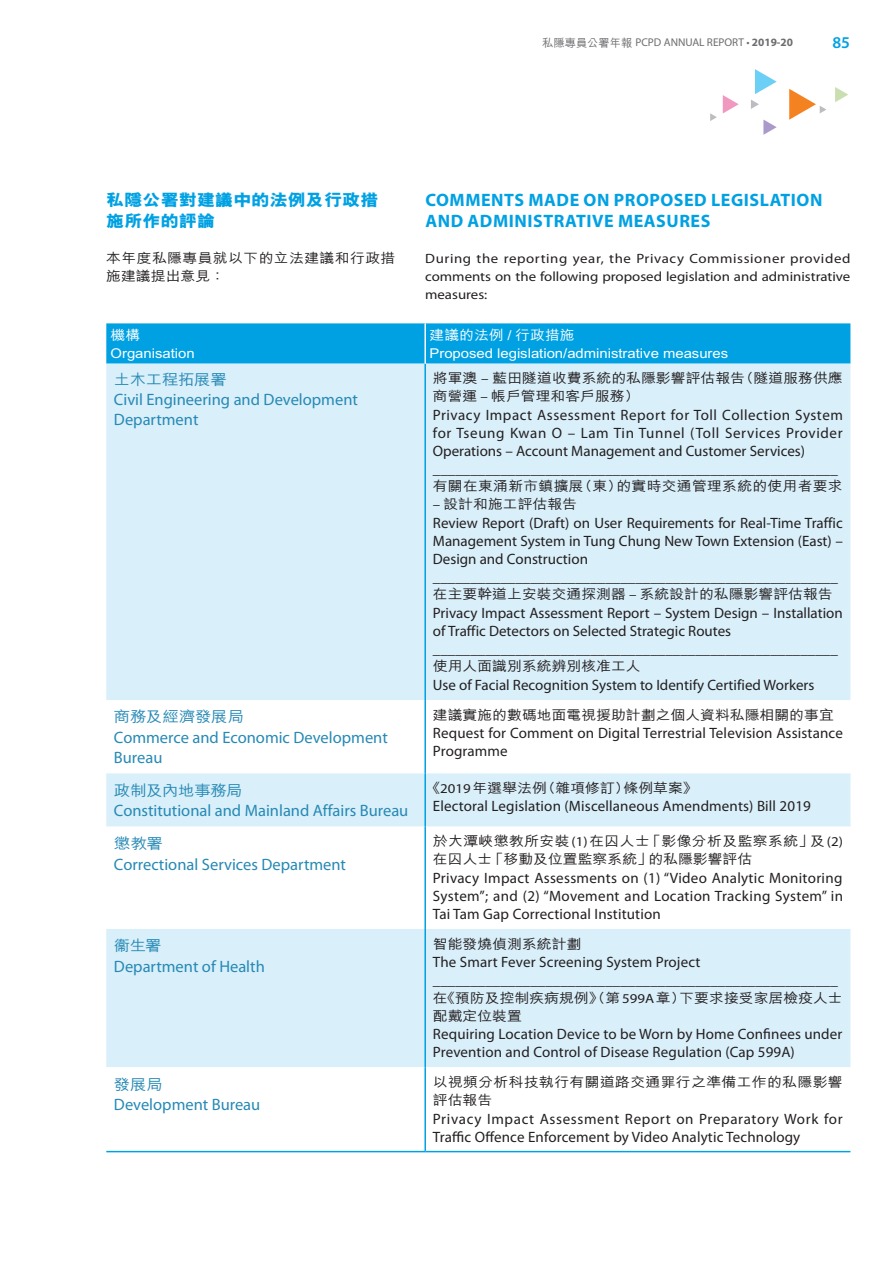
<style>
.page{position:relative;width:893px;height:1263px;background:#fff}
.page>*{position:absolute;margin:0;border:0;box-sizing:border-box;transform-origin:0 0}
.t1{font:700 18px/21px "Myriad Pro";letter-spacing:.03em;color:#00a1e3}
.t2{font:16.5px/19.8px "Myriad Pro";color:#2689b5}
.t3{font:800 16.5px/21px "M Hei HK";color:#00a1e3;scale:1.1 1}
.t4{font:600 16.5px "Myriad Pro";color:#00a1e3}
.t5{font:15px/18px "Myriad Pro";letter-spacing:.01em;color:#231f20}
.t6{font:15px/18px "Myriad Pro";letter-spacing:.035em;color:#231f20}
.t7{font:15px/18px "Myriad Pro";letter-spacing:.03em;color:#231f20}
.t8{font:500 15px "M Hei HK";letter-spacing:-.02em;color:#2689b5;scale:1.1 1}
.t9{font:500 13.5px/18px "M Hei HK";color:#231f20;scale:1.1 1}
.t10{font:13.5px/18px "Myriad Pro";color:#231f20;text-align:justify;scale:1.1 1}
.t11{font:500 13.5px/18px "M Hei HK";letter-spacing:.025em;color:#231f20;scale:1.1 1}
.t12{font:500 13.5px "M Hei HK";color:#fff;scale:1.1 1}
.t13{font:11.25px "Myriad Pro";color:#6c6d70}
.s1{font-family:"M Hei HK";font-weight:500}
.s2{font-weight:700}
.s3{font-family:"Myriad Pro";font-weight:400}
</style>
<div class="page">
<svg style="left:755px;top:69px;width:22px;height:25px"></svg>
<svg style="left:835px;top:87px;width:13px;height:15px"></svg>
<svg style="left:751px;top:100px;width:8px;height:9px"></svg>
<svg style="left:710px;top:113px;width:7px;height:8px"></svg>
<svg style="left:789px;top:89px;width:37px;height:31px"></svg>
<svg style="left:763px;top:120px;width:14px;height:15px"></svg>
<svg style="left:723px;top:95px;width:16px;height:18px"></svg>
<div style="left:106px;top:323px;width:744px;height:41px;background:#00a1e3"></div>
<div style="left:106px;top:364px;width:744px;height:336px;background:#d9effa"></div>
<svg style="left:106px;top:773px;width:744px;height:378px"></svg>
<hr style="left:424px;top:364px;width:2px;height:336px;background:#00a1e3">
<hr style="left:424px;top:700px;width:2px;height:73px;background:#00a1e3">
<hr style="left:424px;top:773px;width:2px;height:54px;background:#00a1e3">
<hr style="left:424px;top:827px;width:2px;height:102px;background:#00a1e3">
<hr style="left:424px;top:929px;width:2px;height:138px;background:#00a1e3">
<hr style="left:424px;top:1067px;width:2px;height:84px;background:#00a1e3">
<hr style="left:106px;top:1151px;width:319px;height:1px;background:#00a1e3">
<hr style="left:425px;top:1151px;width:425px;height:1px;background:#00a1e3">
<hr style="left:424px;top:323px;width:2px;height:41px;background:#fff">
<p class="t13" style="left:542px;top:36px;width:252px"><span class="s1">私隱專員公署年報</span> PCPD ANNUAL REPORT • <span class="s2">2019-20</span></p>
<p class="t4" style="left:832px;top:32px;width:19px">85</p>
<h1 class="t3" style="left:106px;top:189px;width:249px">私隱公署對建議中的法例及行政措施所作的評論</h1>
<p class="t11" style="left:106px;top:248px;width:264px">本年度私隱專員就以下的立法建議和行政措施建議提出意見：</p>
<h1 class="t1" style="left:425px;top:189px;width:399px">COMMENTS MADE ON PROPOSED LEGISLATION<br>AND ADMINISTRATIVE MEASURES</h1>
<p class="t10" style="left:425px;top:250px;width:388px">During the reporting year, the Privacy Commissioner provided comments on the following proposed legislation and administrative measures:</p>
<p class="t12" style="left:111px;top:325px;width:29px">機構</p>
<p class="t12" style="left:111px;top:343px;width:78px">Organisation</p>
<p class="t12" style="left:429px;top:325px;width:134px">建議的法例 / 行政措施</p>
<p class="t12" style="left:429px;top:343px;width:273px">Proposed legislation/administrative measures</p>
<p class="t8" style="left:114px;top:369px;width:104px">土木工程拓展署</p>
<p class="t2" style="left:114px;top:389px;width:245px">Civil Engineering and Development<br>Department</p>
<p class="t9" style="left:433px;top:368px;width:374px">將軍澳 <span class="s3">–</span> 藍田隧道收費系統的私隱影響評估報告（隧道服務供應商營運 <span class="s3">–</span> 帳戶管理和客戶服務）</p>
<p class="t6" style="left:433px;top:406px;width:411px">Privacy Impact Assessment Report for Toll Collection System for Tseung Kwan O – Lam Tin Tunnel (Toll Services Provider Operations – Account Management and Customer Services) ______________________________________________________</p>
<p class="t9" style="left:433px;top:476px;width:374px">有關在東涌新市鎮擴展（東）的實時交通管理系統的使用者要求</p>
<p class="t9" style="left:433px;top:494px;width:133px"><span class="s3">–</span> 設計和施工評估報告</p>
<p class="t5" style="left:433px;top:514px;width:411px">Review Report (Draft) on User Requirements for Real-Time Traffic Management System in Tung Chung New Town Extension (East) – Design and Construction ______________________________________________________</p>
<p class="t9" style="left:433px;top:584px;width:365px">在主要幹道上安裝交通探測器 <span class="s3">–</span> 系統設計的私隱影響評估報告</p>
<p class="t5" style="left:433px;top:604px;width:411px">Privacy Impact Assessment Report – System Design – Installation of Traffic Detectors on Selected Strategic Routes ______________________________________________________</p>
<p class="t9" style="left:433px;top:656px;width:190px">使用人面識別系統辨別核准工人</p>
<p class="t5" style="left:433px;top:676px;width:383px">Use of Facial Recognition System to Identify Certified Workers</p>
<p class="t8" style="left:114px;top:706px;width:120px">商務及經濟發展局</p>
<p class="t2" style="left:114px;top:727px;width:275px">Commerce and Economic Development<br>Bureau</p>
<p class="t9" style="left:433px;top:705px;width:366px">建議實施的數碼地面電視援助計劃之個人資料私隱相關的事宜</p>
<p class="t5" style="left:433px;top:724px;width:411px">Request for Comment on Digital Terrestrial Television Assistance<br>Programme</p>
<p class="t8" style="left:114px;top:779px;width:119px">政制及內地事務局</p>
<p class="t2" style="left:114px;top:801px;width:296px">Constitutional and Mainland Affairs Bureau</p>
<p class="t9" style="left:425px;top:778px;width:249px">《<span class="s3">2019</span>年選舉法例（雜項修訂）條例草案》</p>
<p class="t5" style="left:433px;top:797px;width:379px">Electoral Legislation (Miscellaneous Amendments) Bill 2019</p>
<p class="t8" style="left:114px;top:833px;width:46px">懲教署</p>
<p class="t2" style="left:114px;top:854px;width:234px">Correctional Services Department</p>
<p class="t11" style="left:433px;top:831px;width:374px">於大潭峽懲教所安裝<span class="s3">(1)</span>在囚人士「影像分析及監察系統」及<span class="s3">(2)</span>在囚人士「移動及位置監察系統」的私隱影響評估</p>
<p class="t5" style="left:433px;top:869px;width:412px;text-align:justify">Privacy Impact Assessments on (1) “Video Analytic Monitoring System”; and (2) “Movement and Location Tracking System” in Tai Tam Gap Correctional Institution</p>
<p class="t8" style="left:114px;top:935px;width:45px">衞生署</p>
<p class="t2" style="left:114px;top:956px;width:152px">Department of Health</p>
<p class="t9" style="left:433px;top:933px;width:137px">智能發燒偵測系統計劃</p>
<p class="t5" style="left:433px;top:953px;width:407px">The Smart Fever Screening System Project ______________________________________________________</p>
<p class="t9" style="left:433px;top:987px;width:374px">在《預防及控制疾病規例》（第<span class="s3">599A</span>章）下要求接受家居檢疫人士配戴定位裝置</p>
<p class="t5" style="left:433px;top:1025px;width:411px">Requiring Location Device to be Worn by Home Confinees under<br>Prevention and Control of Disease Regulation (Cap 599A)</p>
<p class="t8" style="left:114px;top:1073px;width:46px">發展局</p>
<p class="t2" style="left:114px;top:1095px;width:148px">Development Bureau</p>
<p class="t11" style="left:433px;top:1072px;width:374px">以視頻分析科技執行有關道路交通罪行之準備工作的私隱影響評估報告</p>
<p class="t7" style="left:433px;top:1109px;width:411px">Privacy Impact Assessment Report on Preparatory Work for<br>Traffic Offence Enforcement by Video Analytic Technology</p>
</div>
